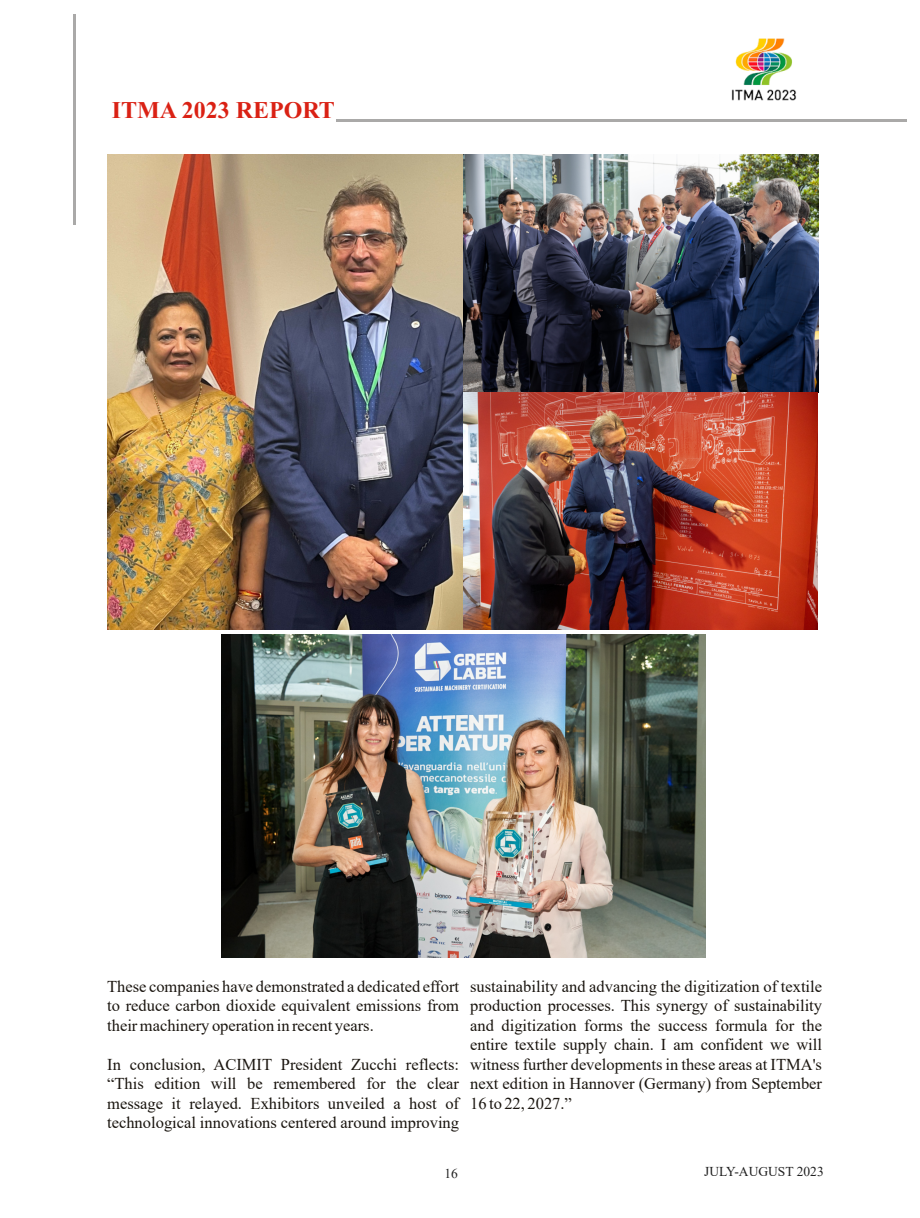
<style>
.page{position:relative;width:920px;height:1218px;background:#fff}
.page>*{position:absolute;margin:0;border:0;box-sizing:border-box;transform-origin:0 0}
.t1{font:700 24px "Times New Roman";color:#da2114}
.t2{font:16.5px/19.4px "Times New Roman";color:#1a150f;text-align:justify}
.t3{font:13.5px "Times New Roman";color:#202020}
</style>
<div class="page">
<hr style="left:336px;top:119px;width:571px;height:3px;background:#aaa9a8">
<hr style="left:73px;top:14px;width:3px;height:210px;background:#aaa9a8">
<img style="left:108px;top:155px;width:355px;height:474px">
<img style="left:463px;top:155px;width:356px;height:237px">
<img style="left:463px;top:392px;width:354px;height:237px">
<img style="left:221px;top:634px;width:484px;height:323px">
<img style="left:731px;top:38px;width:66px;height:63px">
<h1 class="t1" style="left:112px;top:102px;width:225px">ITMA 2023 REPORT</h1>
<p class="t2" style="left:107px;top:976px;width:353px">These companies have demonstrated a dedicated effort to reduce carbon dioxide equivalent emissions from their machinery operation in recent years.</p>
<p class="t2" style="left:107px;top:1054px;width:353px">In conclusion, ACIMIT President Zucchi reflects: “This edition will be remembered for the clear message it relayed. Exhibitors unveiled a host of technological innovations centered around improving</p>
<p class="t2" style="left:470px;top:976px;width:353px">sustainability and advancing the digitization of textile production processes. This synergy of sustainability and digitization forms the success formula for the entire textile supply chain. I am confident we will witness further developments in these areas at ITMA's next edition in Hannover (Germany) from September 16 to 22, 2027.”</p>
<p class="t3" style="left:444px;top:1164px;width:15px">16</p>
<p class="t3" style="left:704px;top:1162px;width:121px">JULY-AUGUST 2023</p>
</div>
